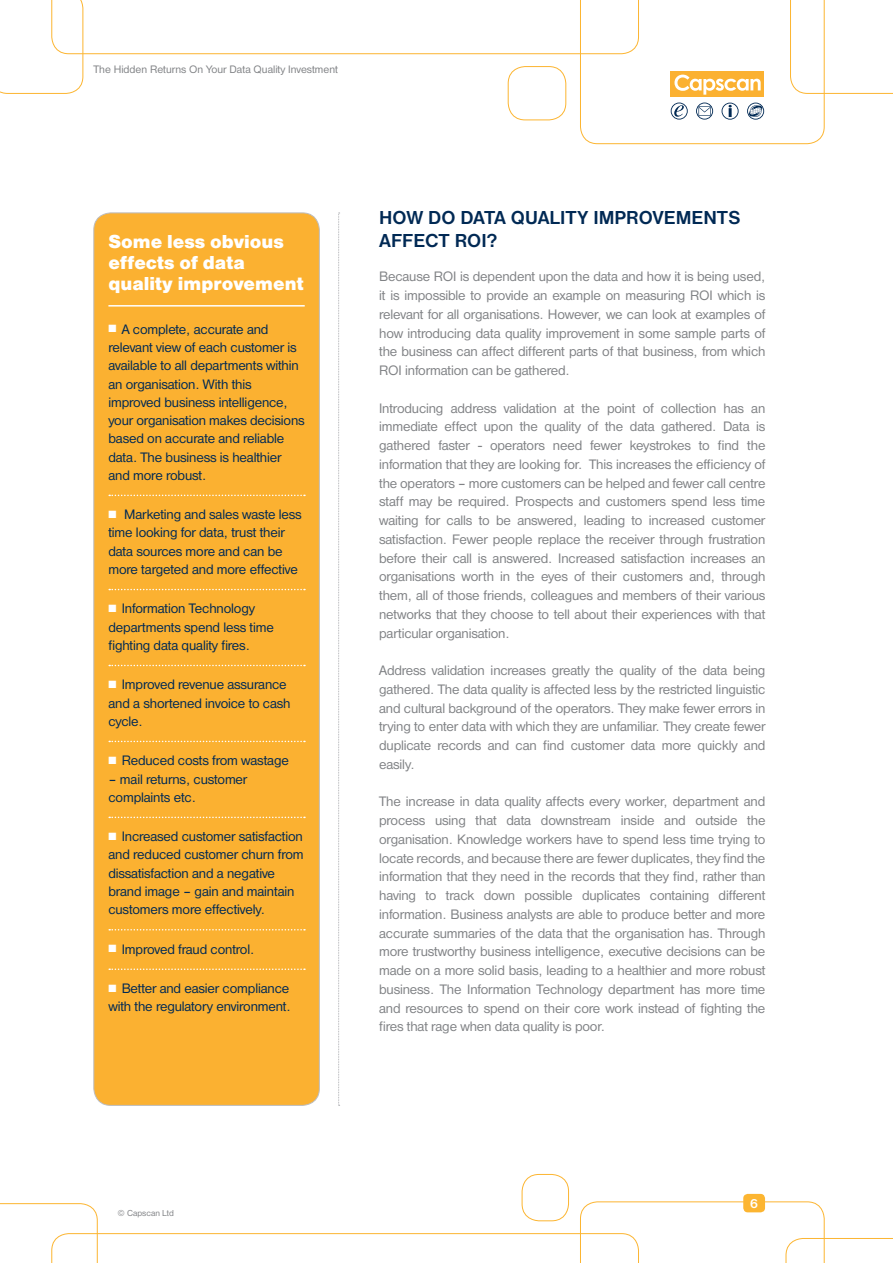
<style>
.page{position:relative;width:893px;height:1263px;background:#fff}
.page>*{position:absolute;margin:0;border:0;box-sizing:border-box;transform-origin:0 0}
.Orange_Sub_Head{font:19.5px/21.1px "Nimbus San D Blac";color:#fff}
.Blue_Heading{font:700 19.5px/23.4px "Nimbus San D";color:#002954}
.Body_Copy{font:14.25px/18.8px "Nimbus San D";letter-spacing:-.01em;color:#808285;text-align:justify}
.Body_Copy-2{font:14.25px/18.3px "Nimbus San D";letter-spacing:-.01em;color:#002954}
.Body_Copy-3{font:700 13.5px "Nimbus San D";color:#fff}
.t1{font:11.25px "Nimbus San D";color:#808285}
.t2{font:9px "Nimbus San D";color:#808285}
.s1{color:#fff}
</style>
<div class="page">
<svg style="left:0;top:1201px;width:893px;height:62px"></svg>
<div style="left:522px;top:1174px;width:47px;height:47px;border:1px solid #fcb531;border-radius:17px"></div>
<div style="left:743px;top:1194px;width:22px;height:18px;background:#fcb531;border-radius:5px"></div>
<svg style="left:338px;top:213px;width:2px;height:893px"></svg>
<svg style="left:0;top:0;width:893px;height:144px"></svg>
<div style="left:94px;top:213px;width:225px;height:892px;background:#fbb131;border-radius:17px"></div>
<div style="left:94px;top:213px;width:226px;height:893px;border:1px solid #bcbdc0;border-radius:17px"></div>
<hr style="left:108px;top:305px;width:197px;height:2px;background:#fff">
<svg style="left:109px;top:495px;width:196px;height:1px"></svg>
<svg style="left:109px;top:589px;width:196px;height:1px"></svg>
<svg style="left:109px;top:665px;width:196px;height:1px"></svg>
<svg style="left:109px;top:741px;width:196px;height:1px"></svg>
<svg style="left:109px;top:817px;width:196px;height:1px"></svg>
<svg style="left:109px;top:929px;width:196px;height:1px"></svg>
<svg style="left:109px;top:968px;width:196px;height:2px"></svg>
<p class="t1" style="left:94px;top:63px;width:246px">The Hidden Returns On Your Data Quality Investment</p>
<p class="Orange_Sub_Head" style="left:108px;top:231px;width:197px">Some less obvious effects of data quality improvement</p>
<p class="Body_Copy-2" style="left:108px;top:320px;width:198px"><span class="s1">■</span> A complete, accurate and relevant view of each customer is available to all departments within an organisation. With this improved business intelligence, your organisation makes decisions based on accurate and reliable data. The business is healthier and more robust.</p>
<p class="Body_Copy-2" style="left:108px;top:505px;width:195px"><span class="s1">■</span> Marketing and sales waste less time looking for data, trust their data sources more and can be more targeted and more effective</p>
<p class="Body_Copy-2" style="left:108px;top:599px;width:167px"><span class="s1">■</span> Information Technology departments spend less time fighting data quality fires.</p>
<p class="Body_Copy-2" style="left:108px;top:675px;width:184px"><span class="s1">■</span> Improved revenue assurance and a shortened invoice to cash cycle.</p>
<p class="Body_Copy-2" style="left:108px;top:751px;width:182px"><span class="s1">■</span> Reduced costs from wastage</p>
<p class="Body_Copy-2" style="left:108px;top:769px;width:140px">– mail returns, customer complaints etc.</p>
<p class="Body_Copy-2" style="left:108px;top:827px;width:197px"><span class="s1">■</span> Increased customer satisfaction and reduced customer churn from dissatisfaction and a negative brand image – gain and maintain customers more effectively.</p>
<p class="Body_Copy-2" style="left:108px;top:939px;width:147px"><span class="s1">■</span> Improved fraud control.</p>
<p class="Body_Copy-2" style="left:108px;top:979px;width:184px"><span class="s1">■</span> Better and easier compliance with the regulatory environment.</p>
<p class="Blue_Heading" style="left:379px;top:205px;width:363px">HOW DO DATA QUALITY IMPROVEMENTS<br>AFFECT ROI?</p>
<p class="Body_Copy" style="left:379px;top:267px;width:388px">Because ROI is dependent upon the data and how it is being used, it is impossible to provide an example on measuring ROI which is relevant for all organisations. However, we can look at examples of how introducing data quality improvement in some sample parts of the business can affect different parts of that business, from which ROI information can be gathered.</p>
<p class="Body_Copy" style="left:379px;top:398px;width:388px">Introducing address validation at the point of collection has an immediate effect upon the quality of the data gathered. Data is gathered faster - operators need fewer keystrokes to find the information that they are looking for. This increases the efficiency of the operators – more customers can be helped and fewer call centre staff may be required. Prospects and customers spend less time waiting for calls to be answered, leading to increased customer satisfaction. Fewer people replace the receiver through frustration before their call is answered. Increased satisfaction increases an organisations worth in the eyes of their customers and, through them, all of those friends, colleagues and members of their various networks that they choose to tell about their experiences with that particular organisation.</p>
<p class="Body_Copy" style="left:379px;top:661px;width:388px">Address validation increases greatly the quality of the data being gathered. The data quality is affected less by the restricted linguistic and cultural background of the operators. They make fewer errors in trying to enter data with which they are unfamiliar. They create fewer duplicate records and can find customer data more quickly and easily.</p>
<p class="Body_Copy" style="left:379px;top:792px;width:388px">The increase in data quality affects every worker, department and process using that data downstream inside and outside the organisation. Knowledge workers have to spend less time trying to locate records, and because there are fewer duplicates, they find the information that they need in the records that they find, rather than having to track down possible duplicates containing different information. Business analysts are able to produce better and more accurate summaries of the data that the organisation has. Through more trustworthy business intelligence, executive decisions can be made on a more solid basis, leading to a healthier and more robust business. The Information Technology department has more time and resources to spend on their core work instead of fighting the fires that rage when data quality is poor.</p>
<p class="t2" style="left:117px;top:1208px;width:58px">© Capscan Ltd</p>
<p class="Body_Copy-3" style="left:750px;top:1196px;width:10px">6</p>
</div>
